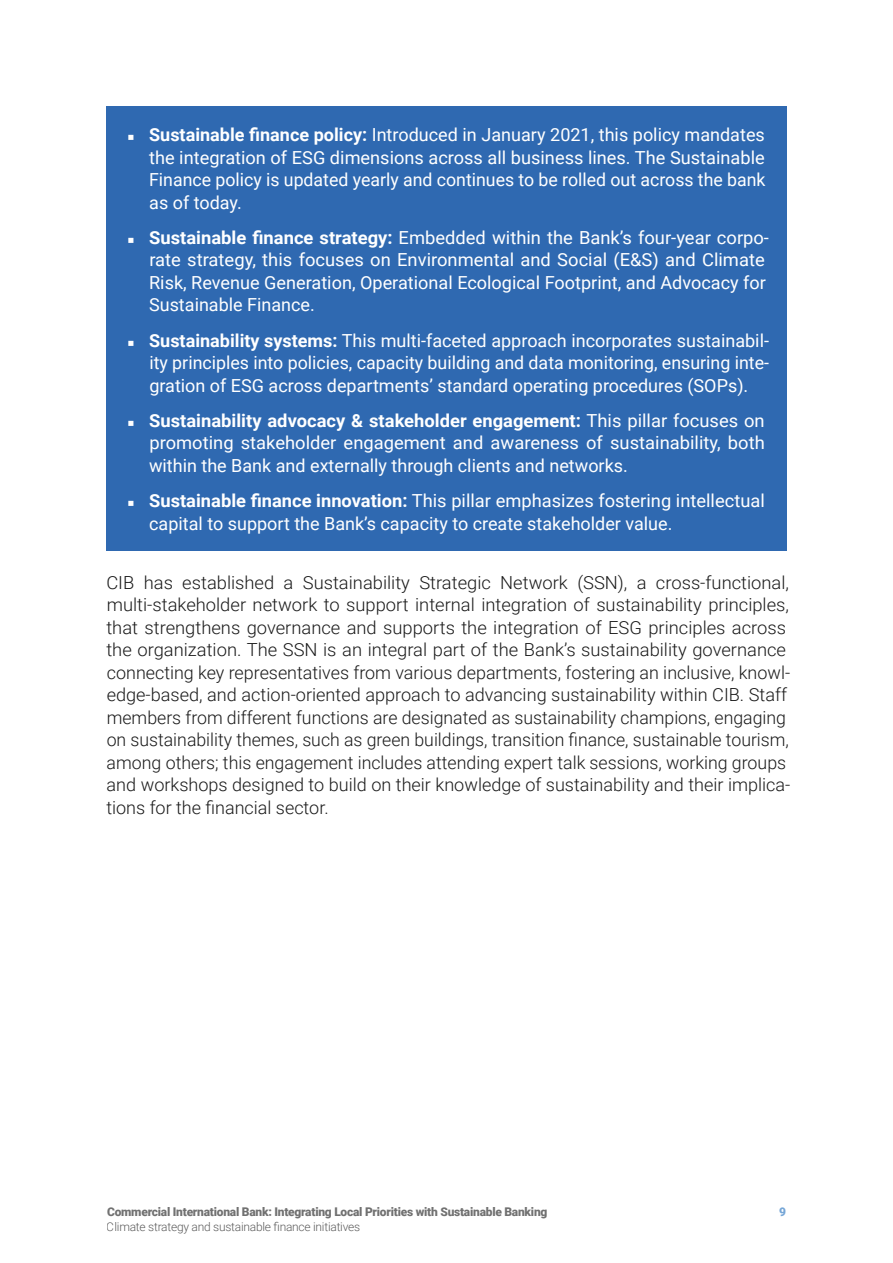
<style>
.page{position:relative;width:893px;height:1263px;background:#fff}
.page>*{position:absolute;margin:0;border:0;box-sizing:border-box;transform-origin:0 0}
.t1{font:18px/22.5px "Roboto";color:#fff;text-align:justify}
.t2{font:300 18px/22.5px "Roboto";color:#1a1a1a}
.t3{font:900 12px "Roboto";letter-spacing:-.02em;color:#4d4d4d}
.t4{font:300 12px "Roboto";letter-spacing:-.02em;color:#333}
.t5{font:900 12px "Roboto";color:#5390cd}
.s1{font-weight:700}
</style>
<div class="page">
<div style="left:106px;top:106px;width:681px;height:445px;background:#2f69b1"></div>
<p class="t1" style="left:149px;top:123px;width:618px;text-indent:-23px">◾ <span class="s1">Sustainable finance policy:</span> Introduced in January 2021, this policy mandates the integration of ESG dimensions across all business lines. The Sustainable Finance policy is updated yearly and continues to be rolled out across the bank as of today.</p>
<p class="t1" style="left:149px;top:226px;width:621px;text-align:left;text-indent:-23px">◾ <span class="s1">Sustainable finance strategy:</span> Embedded within the Bank’s four-year corpo&shy;rate strategy, this focuses on Environmental and Social (E&amp;S) and Climate Risk, Revenue Generation, Operational Ecological Footprint, and Advocacy for Sustainable Finance.</p>
<p class="t1" style="left:149px;top:328px;width:621px;text-indent:-23px">◾ <span class="s1">Sustainability systems:</span> This multi-faceted approach incorporates sustainabil&shy;ity principles into policies, capacity building and data monitoring, ensuring inte&shy;gration of ESG across departments’ standard operating procedures (SOPs).</p>
<p class="t1" style="left:149px;top:409px;width:617px;text-indent:-23px">◾ <span class="s1">Sustainability advocacy &amp; stakeholder engagement:</span> This pillar focuses on promoting stakeholder engagement and awareness of sustainability, both within the Bank and externally through clients and networks.</p>
<p class="t1" style="left:149px;top:489px;width:617px;text-indent:-23px">◾ <span class="s1">Sustainable finance innovation:</span> This pillar emphasizes fostering intellectual capital to support the Bank’s capacity to create stakeholder value.</p>
<p class="t2" style="left:106px;top:570px;width:685px">CIB has established a Sustainability Strategic Network (SSN), a cross-functional, multi-stakeholder network to support internal integration of sustainability principles, that strengthens governance and supports the integration of ESG principles across the organization. The SSN is an integral part of the Bank’s sustainability governance connecting key representatives from various departments, fostering an inclusive, knowl&shy;edge-based, and action-oriented approach to advancing sustainability within CIB. Staff members from different functions are designated as sustainability champions, engaging on sustainability themes, such as green buildings, transition finance, sustainable tourism, among others; this engagement includes attending expert talk sessions, working groups and workshops designed to build on their knowledge of sustainability and their implica&shy;tions for the financial sector.</p>
<p class="t3" style="left:107px;top:1203px;width:442px">Commercial International Bank: Integrating Local Priorities with Sustainable Banking</p>
<p class="t5" style="left:779px;top:1203px;width:8px">9</p>
<p class="t4" style="left:107px;top:1218px;width:255px">Climate strategy and sustainable finance initiatives</p>
</div>
